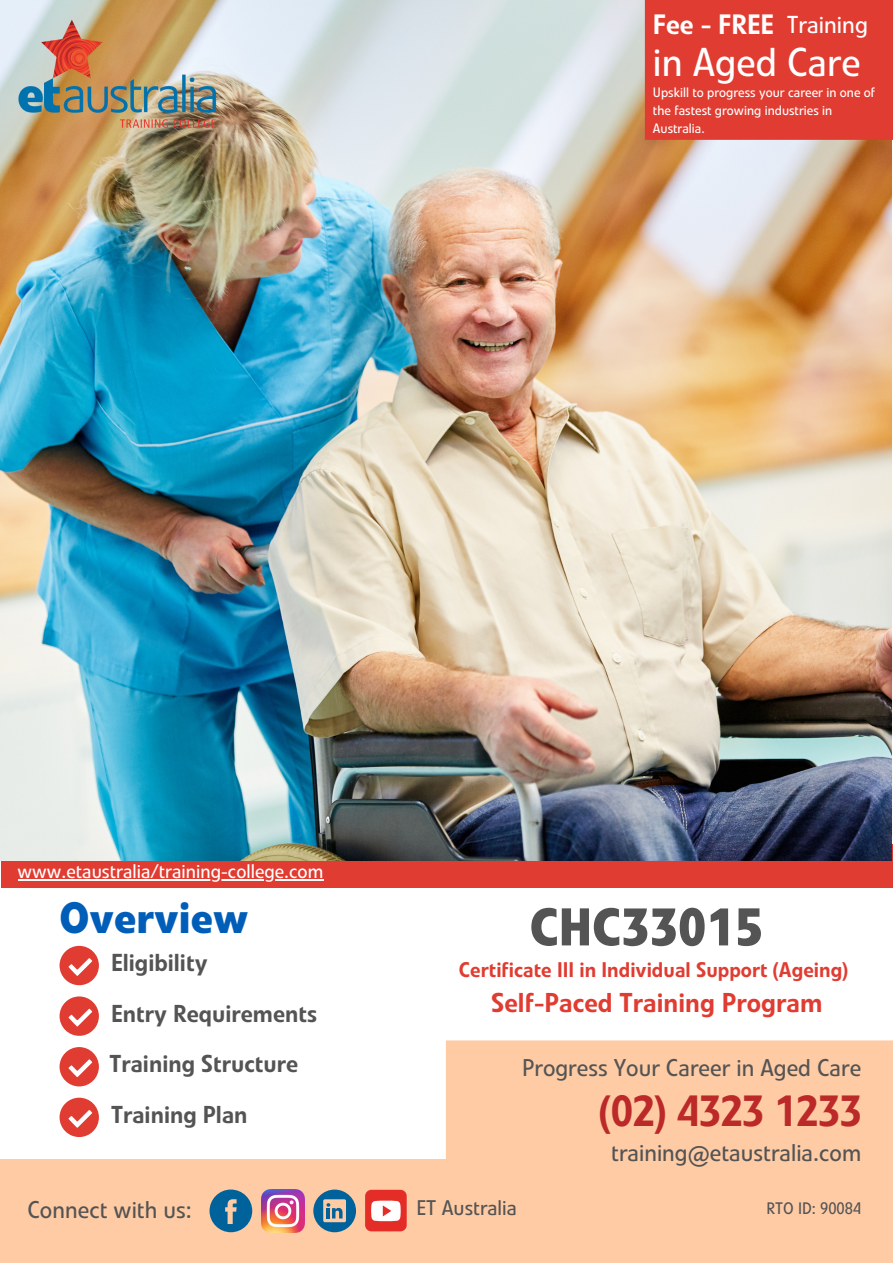
<style>
.page{position:relative;width:893px;height:1264px;background:#fff}
.page>*{position:absolute;margin:0;border:0;box-sizing:border-box;transform-origin:0 0}
.t1{font:700 52.5px "Linotype Veto";color:#545454}
.t2{font:700 43.5px "Linotype Veto";color:#005eb8}
.t3{font:500 43.2px "Linotype Veto";color:#bb2929}
.t4{font:39.9px "Linotype Veto";color:#fff}
.t5{font:500 27.75px "Linotype Veto";color:#fff}
.t6{font:500 27px "Linotype Veto";color:#e03c31}
.t7{font:500 24.3px "Linotype Veto";color:#545454}
.t8{font:500 24.15px "Linotype Veto";color:#545454}
.t9{font:24px "Linotype Veto";color:#545454}
.t10{font:500 21px "Linotype Veto";color:#e03c31}
.t11{font:21px "Linotype Veto";color:#545454}
.t12{font:19.5px "Linotype Veto";color:#fff}
.t13{font:16.5px "Linotype Veto";color:#545454}
.t14{font:13.5px/18px "Linotype Veto";color:#fff}
.s1{font-weight:400;font-size:24.3px}
</style>
<div class="page">
<div style="left:2px;top:844px;width:890px;height:44px;background:#e03c31"></div>
<img style="left:0;top:0;width:891px;height:860px">
<div style="left:446px;top:1040px;width:446px;height:222px;background:#ffcba4"></div>
<div style="left:0;top:1159px;width:527px;height:103px;background:#ffcba4"></div>
<svg style="left:60px;top:945px;width:39px;height:40px"></svg>
<svg style="left:60px;top:996px;width:39px;height:39px"></svg>
<svg style="left:60px;top:1047px;width:39px;height:39px"></svg>
<svg style="left:60px;top:1097px;width:39px;height:39px"></svg>
<svg style="left:209px;top:1189px;width:43px;height:43px"></svg>
<svg style="left:313px;top:1189px;width:43px;height:43px"></svg>
<img style="left:261px;top:1189px;width:43px;height:43px">
<div style="left:365px;top:1189px;width:41px;height:42px;background:#e52d27;border-radius:6px"></div>
<svg style="left:371px;top:1200px;width:29px;height:21px"></svg>
<img style="left:14px;top:15px;width:208px;height:117px">
<hr style="left:18px;top:879px;width:305px;height:1px;background:#fff">
<div style="left:644px;top:0;width:248px;height:147px;background:#e03c31"></div>
<h3 class="t5" style="left:653px;top:13px;width:216px">Fee - FREE <span class="s1">Training</span></h3>
<h3 class="t4" style="left:653px;top:46px;width:209px">in Aged Care</h3>
<p class="t14" style="left:653px;top:85px;width:224px">Upskill to progress your career in one of the fastest growing industries in<br>Australia.</p>
<h3 class="t12" style="left:18px;top:863px;width:307px">www.etaustralia/training-college.com</h3>
<h2 class="t2" style="left:60px;top:900px;width:190px">Overview</h2>
<h3 class="t7" style="left:111px;top:952px;width:98px">Eligibility</h3>
<h3 class="t8" style="left:111px;top:1003px;width:208px">Entry Requirements</h3>
<h3 class="t8" style="left:109px;top:1054px;width:190px">Training Structure</h3>
<h3 class="t8" style="left:111px;top:1104px;width:138px">Training Plan</h3>
<h1 class="t1" style="left:529px;top:906px;width:235px">CHC33015</h1>
<h3 class="t10" style="left:459px;top:961px;width:391px">Certificate III in Individual Support (Ageing)</h3>
<h3 class="t6" style="left:491px;top:991px;width:333px">Self-Paced Training Program</h3>
<h3 class="t9" style="left:522px;top:1058px;width:341px">Progress Your Career in Aged Care</h3>
<h3 class="t3" style="left:598px;top:1093px;width:264px">(02) 4323 1233</h3>
<h3 class="t9" style="left:611px;top:1142px;width:252px">training@etaustralia.com</h3>
<h3 class="t9" style="left:27px;top:1199px;width:166px">Connect with us:</h3>
<h3 class="t11" style="left:416px;top:1199px;width:102px">ET Australia</h3>
<p class="t13" style="left:766px;top:1201px;width:96px">RTO ID: 90084</p>
</div>
